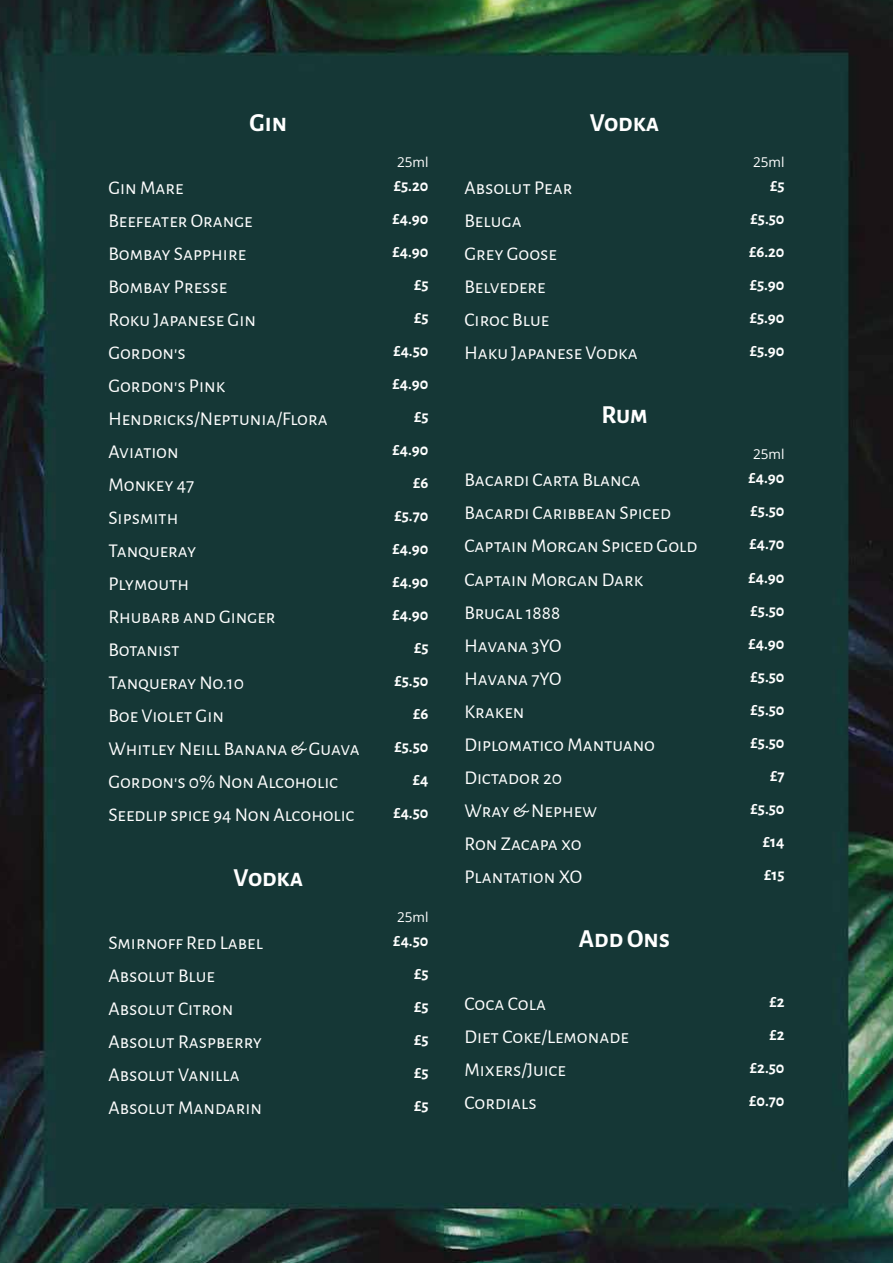
<style>
.page{position:relative;width:893px;height:1263px;background:#fff}
.page>*{position:absolute;margin:0;border:0;box-sizing:border-box;transform-origin:0 0}
.t1{font:700 25.5px "Alegreya Sans SC";letter-spacing:-.005em;color:#fff}
.t2{font:19.5px "Alegreya Sans SC";color:#fff}
.t3{font:700 16.5px "Alegreya Sans SC";color:#fff}
.t4{font:13.5px "Open Sans";color:#fff}
</style>
<div class="page">
<img style="left:0;top:0;width:893px;height:1263px">
<h1 class="t1" style="left:250px;top:104px;width:39px">Gin</h1>
<p class="t4" style="left:397px;top:153px;width:33px">25ml</p>
<p class="t2" style="left:108px;top:174px;width:77px">Gin Mare</p>
<p class="t3" style="left:394px;top:173px;width:36px">£5.20</p>
<p class="t2" style="left:108px;top:207px;width:146px">Beefeater Orange</p>
<p class="t3" style="left:392px;top:206px;width:37px">£4.90</p>
<p class="t2" style="left:108px;top:240px;width:139px">Bombay Sapphire</p>
<p class="t3" style="left:392px;top:239px;width:37px">£4.90</p>
<p class="t2" style="left:108px;top:273px;width:120px">Bombay Presse</p>
<p class="t3" style="left:414px;top:272px;width:16px">£5</p>
<p class="t2" style="left:108px;top:306px;width:149px">Roku Japanese Gin</p>
<p class="t3" style="left:414px;top:305px;width:16px">£5</p>
<p class="t2" style="left:108px;top:339px;width:79px">Gordon's</p>
<p class="t3" style="left:393px;top:338px;width:37px">£4.50</p>
<p class="t2" style="left:108px;top:372px;width:118px">Gordon's Pink</p>
<p class="t3" style="left:392px;top:371px;width:37px">£4.90</p>
<p class="t2" style="left:108px;top:405px;width:221px">Hendricks/Neptunia/Flora</p>
<p class="t3" style="left:414px;top:404px;width:16px">£5</p>
<p class="t2" style="left:108px;top:438px;width:72px">Aviation</p>
<p class="t3" style="left:392px;top:437px;width:37px">£4.90</p>
<p class="t2" style="left:108px;top:471px;width:87px">Monkey 47</p>
<p class="t3" style="left:413px;top:470px;width:17px">£6</p>
<p class="t2" style="left:108px;top:504px;width:71px">Sipsmith</p>
<p class="t3" style="left:394px;top:503px;width:35px">£5.70</p>
<p class="t2" style="left:108px;top:537px;width:89px">Tanqueray</p>
<p class="t3" style="left:392px;top:536px;width:37px">£4.90</p>
<p class="t2" style="left:108px;top:570px;width:82px">Plymouth</p>
<p class="t3" style="left:392px;top:569px;width:37px">£4.90</p>
<p class="t2" style="left:108px;top:603px;width:169px">Rhubarb and Ginger</p>
<p class="t3" style="left:392px;top:602px;width:37px">£4.90</p>
<p class="t2" style="left:108px;top:636px;width:73px">Botanist</p>
<p class="t3" style="left:414px;top:635px;width:16px">£5</p>
<p class="t2" style="left:108px;top:669px;width:137px">Tanqueray No.10</p>
<p class="t3" style="left:394px;top:668px;width:35px">£5.50</p>
<p class="t2" style="left:108px;top:702px;width:117px">Boe Violet Gin</p>
<p class="t3" style="left:413px;top:701px;width:17px">£6</p>
<p class="t2" style="left:108px;top:735px;width:253px">Whitley Neill Banana &amp; Guava</p>
<p class="t3" style="left:394px;top:734px;width:35px">£5.50</p>
<p class="t2" style="left:108px;top:768px;width:231px">Gordon's 0% Non Alcoholic</p>
<p class="t3" style="left:413px;top:767px;width:17px">£4</p>
<p class="t2" style="left:108px;top:801px;width:248px">Seedlip spice 94 Non Alcoholic</p>
<p class="t3" style="left:393px;top:800px;width:37px">£4.50</p>
<h1 class="t1" style="left:234px;top:858px;width:71px">Vodka</h1>
<p class="t4" style="left:397px;top:907px;width:33px">25ml</p>
<p class="t2" style="left:108px;top:929px;width:156px">Smirnoff Red Label</p>
<p class="t3" style="left:393px;top:928px;width:37px">£4.50</p>
<p class="t2" style="left:108px;top:962px;width:108px">Absolut Blue</p>
<p class="t3" style="left:414px;top:961px;width:16px">£5</p>
<p class="t2" style="left:108px;top:995px;width:127px">Absolut Citron</p>
<p class="t3" style="left:414px;top:994px;width:16px">£5</p>
<p class="t2" style="left:108px;top:1028px;width:155px">Absolut Raspberry</p>
<p class="t3" style="left:414px;top:1027px;width:16px">£5</p>
<p class="t2" style="left:108px;top:1061px;width:133px">Absolut Vanilla</p>
<p class="t3" style="left:414px;top:1060px;width:16px">£5</p>
<p class="t2" style="left:108px;top:1094px;width:155px">Absolut Mandarin</p>
<p class="t3" style="left:414px;top:1093px;width:16px">£5</p>
<h1 class="t1" style="left:590px;top:104px;width:71px">Vodka</h1>
<p class="t4" style="left:753px;top:153px;width:33px">25ml</p>
<p class="t2" style="left:464px;top:174px;width:109px">Absolut Pear</p>
<p class="t3" style="left:770px;top:173px;width:16px">£5</p>
<p class="t2" style="left:464px;top:207px;width:59px">Beluga</p>
<p class="t3" style="left:750px;top:206px;width:35px">£5.50</p>
<p class="t2" style="left:464px;top:240px;width:94px">Grey Goose</p>
<p class="t3" style="left:749px;top:239px;width:37px">£6.20</p>
<p class="t2" style="left:464px;top:273px;width:83px">Belvedere</p>
<p class="t3" style="left:750px;top:272px;width:36px">£5.90</p>
<p class="t2" style="left:464px;top:306px;width:86px">Ciroc Blue</p>
<p class="t3" style="left:750px;top:305px;width:36px">£5.90</p>
<p class="t2" style="left:464px;top:339px;width:175px">Haku Japanese Vodka</p>
<p class="t3" style="left:750px;top:338px;width:36px">£5.90</p>
<h1 class="t1" style="left:601px;top:396px;width:48px">Rum</h1>
<p class="t4" style="left:753px;top:445px;width:33px">25ml</p>
<p class="t2" style="left:464px;top:467px;width:177px">Bacardi Carta Blanca</p>
<p class="t3" style="left:748px;top:466px;width:37px">£4.90</p>
<p class="t2" style="left:464px;top:500px;width:208px">Bacardi Caribbean Spiced</p>
<p class="t3" style="left:750px;top:499px;width:35px">£5.50</p>
<p class="t2" style="left:464px;top:533px;width:235px">Captain Morgan Spiced Gold</p>
<p class="t3" style="left:749px;top:532px;width:37px">£4.70</p>
<p class="t2" style="left:464px;top:566px;width:180px">Captain Morgan Dark</p>
<p class="t3" style="left:748px;top:565px;width:37px">£4.90</p>
<p class="t2" style="left:464px;top:599px;width:97px">Brugal 1888</p>
<p class="t3" style="left:750px;top:598px;width:35px">£5.50</p>
<p class="t2" style="left:464px;top:632px;width:99px">Havana 3YO</p>
<p class="t3" style="left:748px;top:631px;width:37px">£4.90</p>
<p class="t2" style="left:464px;top:665px;width:99px">Havana 7YO</p>
<p class="t3" style="left:750px;top:664px;width:35px">£5.50</p>
<p class="t2" style="left:464px;top:698px;width:61px">Kraken</p>
<p class="t3" style="left:750px;top:697px;width:35px">£5.50</p>
<p class="t2" style="left:464px;top:731px;width:192px">Diplomatico Mantuano</p>
<p class="t3" style="left:750px;top:730px;width:35px">£5.50</p>
<p class="t2" style="left:464px;top:764px;width:99px">Dictador 20</p>
<p class="t3" style="left:770px;top:763px;width:16px">£7</p>
<p class="t2" style="left:464px;top:797px;width:134px">Wray &amp; Nephew</p>
<p class="t3" style="left:750px;top:796px;width:35px">£5.50</p>
<p class="t2" style="left:464px;top:830px;width:119px">Ron Zacapa xo</p>
<p class="t3" style="left:763px;top:829px;width:23px">£14</p>
<p class="t2" style="left:464px;top:863px;width:119px">Plantation XO</p>
<p class="t3" style="left:764px;top:862px;width:22px">£15</p>
<h1 class="t1" style="left:579px;top:920px;width:93px">Add Ons</h1>
<p class="t2" style="left:464px;top:990px;width:83px">Coca Cola</p>
<p class="t3" style="left:769px;top:989px;width:17px">£2</p>
<p class="t2" style="left:464px;top:1023px;width:166px">Diet Coke/Lemonade</p>
<p class="t3" style="left:769px;top:1022px;width:17px">£2</p>
<p class="t2" style="left:464px;top:1056px;width:103px">Mixers/Juice</p>
<p class="t3" style="left:750px;top:1055px;width:36px">£2.50</p>
<p class="t2" style="left:464px;top:1089px;width:74px">Cordials</p>
<p class="t3" style="left:749px;top:1088px;width:37px">£0.70</p>
</div>
